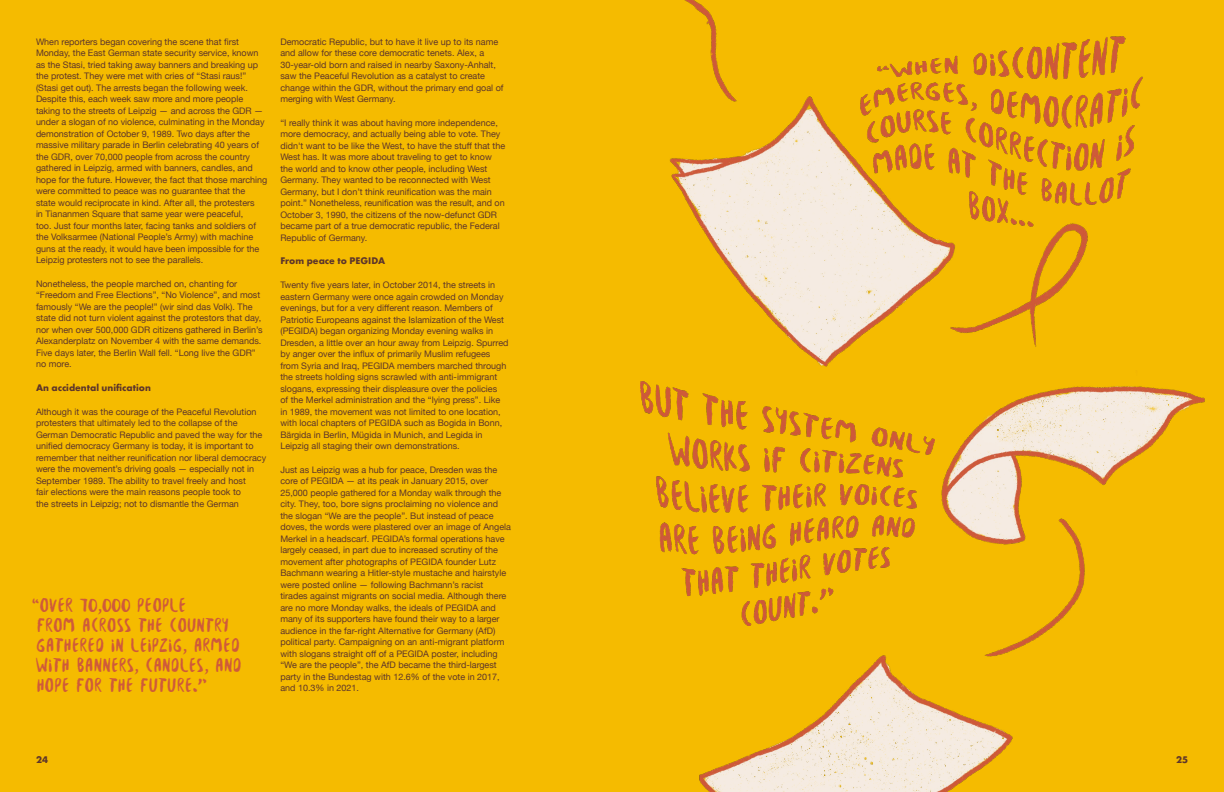
<style>
.page{position:relative;width:1224px;height:792px;background:#f5bb00}
.page>*{position:absolute;margin:0;border:0;box-sizing:border-box;transform-origin:0 0}
.t1{font:21px/20px "Besom";letter-spacing:.005em;color:#cf5a3a}
.t2{font:700 10px "Futura";color:#5d352b}
.t3{font:9px/11.5px "Helvetica Neue";color:#5d352b}
</style>
<div class="page">
<img style="left:640px;top:0;width:565px;height:792px">
<img style="left:859px;top:36px;width:294px;height:202px">
<img style="left:641px;top:359px;width:294px;height:267px">
<p class="t3" style="left:36px;top:36px;width:233px">When reporters began covering the scene that first Monday, the East German state security service, known as the Stasi, tried taking away banners and breaking up the protest. They were met with cries of “Stasi raus!” (Stasi get out). The arrests began the following week.<br>Despite this, each week saw more and more people taking to the streets of Leipzig — and across the GDR — under a slogan of no violence, culminating in the Monday demonstration of October 9, 1989. Two days after the massive military parade in Berlin celebrating 40 years of the GDR, over 70,000 people from across the country gathered in Leipzig, armed with banners, candles, and hope for the future. However, the fact that those marching were committed to peace was no guarantee that the<br>state would reciprocate in kind. After all, the protesters<br>in Tiananmen Square that same year were peaceful,<br>too. Just four months later, facing tanks and soldiers of the Volksarmee (National People’s Army) with machine guns at the ready, it would have been impossible for the Leipzig protesters not to see the parallels.</p>
<p class="t3" style="left:36px;top:278px;width:228px">Nonetheless, the people marched on, chanting for “Freedom and Free Elections”, “No Violence”, and most famously “We are the people!” (wir sind das Volk). The state did not turn violent against the protestors that day, nor when over 500,000 GDR citizens gathered in Berlin’s Alexanderplatz on November 4 with the same demands.<br>Five days later, the Berlin Wall fell. “Long live the GDR” no more.</p>
<p class="t2" style="left:36px;top:381px;width:116px">An accidental unification</p>
<p class="t3" style="left:36px;top:406px;width:232px">Although it was the courage of the Peaceful Revolution protesters that ultimately led to the collapse of the German Democratic Republic and paved the way for the unified democracy Germany is today, it is important to remember that neither reunification nor liberal democracy were the movement’s driving goals — especially not in September 1989. The ability to travel freely and host<br>fair elections were the main reasons people took to<br>the streets in Leipzig; not to dismantle the German</p>
<h1 class="t1" style="left:32px;top:597px;width:211px">“OVER 70,000 PEOPLE<br>FROM ACROSS THE COUNTRY<br>GATHERED IN LEIPZIG, ARMED<br>WITH BANNERS, CANDLES, AND<br>HOPE FOR THE FUTURE.”</h1>
<p class="t3" style="left:280px;top:36px;width:225px">Democratic Republic, but to have it live up to its name and allow for these core democratic tenets. Alex, a 30-year-old born and raised in nearby Saxony-Anhalt, saw the Peaceful Revolution as a catalyst to create change within the GDR, without the primary end goal of merging with West Germany.</p>
<p class="t3" style="left:280px;top:117px;width:226px">“I really think it was about having more independence, more democracy, and actually being able to vote. They didn't want to be like the West, to have the stuff that the West has. It was more about traveling to get to know the world and to know other people, including West Germany. They wanted to be reconnected with West Germany, but I don’t think reunification was the main point.” Nonetheless, reunification was the result, and on October 3, 1990, the citizens of the now-defunct GDR became part of a true democratic republic, the Federal Republic of Germany.</p>
<p class="t2" style="left:280px;top:254px;width:106px">From peace to PEGIDA</p>
<p class="t3" style="left:280px;top:280px;width:230px">Twenty five years later, in October 2014, the streets in eastern Germany were once again crowded on Monday evenings, but for a very different reason. Members of Patriotic Europeans against the Islamization of the West (PEGIDA) began organizing Monday evening walks in Dresden, a little over an hour away from Leipzig. Spurred by anger over the influx of primarily Muslim refugees from Syria and Iraq, PEGIDA members marched through the streets holding signs scrawled with anti-immigrant slogans, expressing their displeasure over the policies<br>of the Merkel administration and the “lying press”. Like in 1989, the movement was not limited to one location, with local chapters of PEGIDA such as Bogida in Bonn, Bärgida in Berlin, Mügida in Munich, and Legida in Leipzig all staging their own demonstrations.</p>
<p class="t3" style="left:280px;top:464px;width:232px">Just as Leipzig was a hub for peace, Dresden was the core of PEGIDA — at its peak in January 2015, over 25,000 people gathered for a Monday walk through the city. They, too, bore signs proclaiming no violence and the slogan “We are the people”. But instead of peace doves, the words were plastered over an image of Angela Merkel in a headscarf. PEGIDA’s formal operations have largely ceased, in part due to increased scrutiny of the movement after photographs of PEGIDA founder Lutz Bachmann wearing a Hitler-style mustache and hairstyle were posted online — following Bachmann’s racist tirades against migrants on social media. Although there are no more Monday walks, the ideals of PEGIDA and many of its supporters have found their way to a larger audience in the far-right Alternative for Germany (AfD) political party. Campaigning on an anti-migrant platform with slogans straight off of a PEGIDA poster, including “We are the people”, the AfD became the third-largest party in the Bundestag with 12.6% of the vote in 2017, and 10.3% in 2021.</p>
<p class="t2" style="left:36px;top:753px;width:13px">24</p>
<p class="t2" style="left:1176px;top:753px;width:13px">25</p>
</div>
